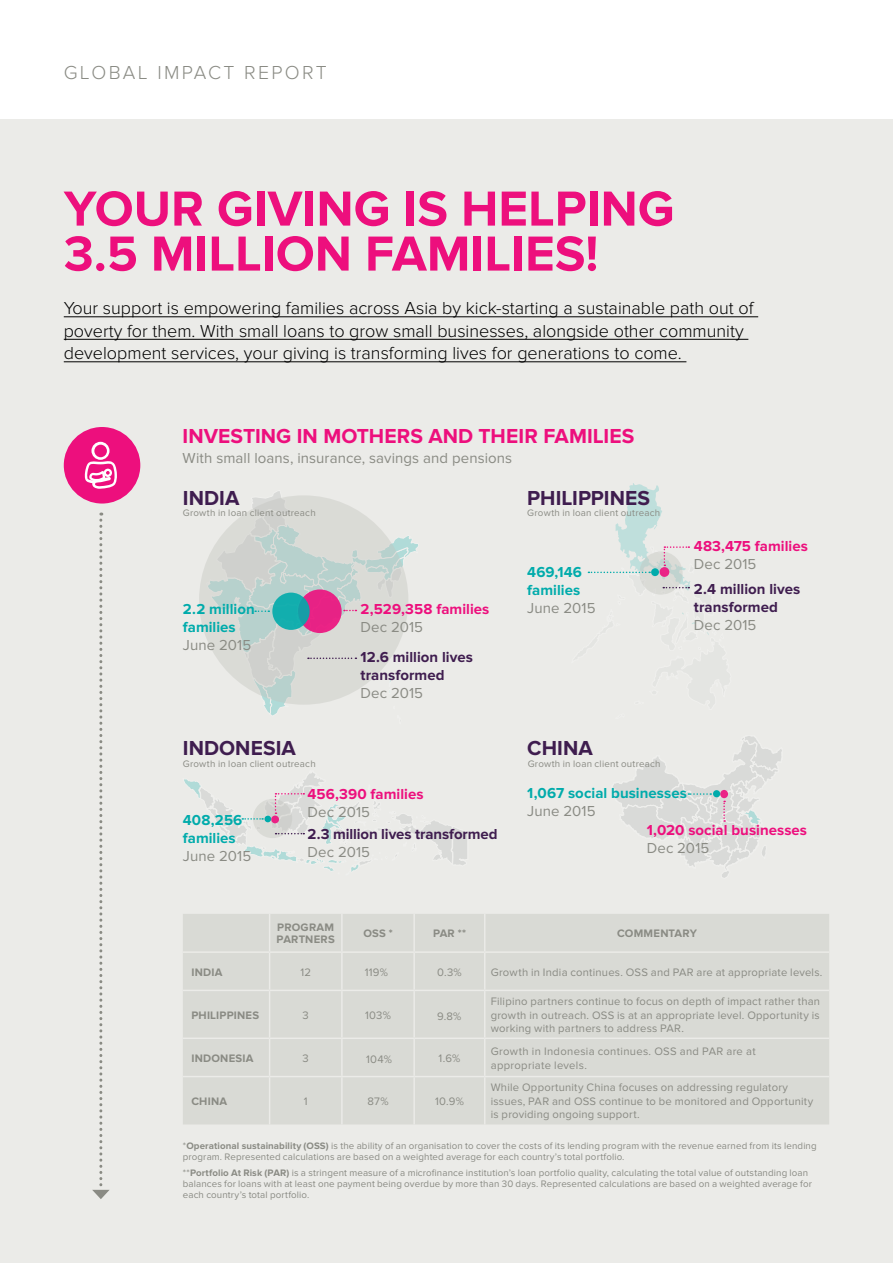
<style>
.page{position:relative;width:893px;height:1263px;background:#fff}
.page>*{position:absolute;margin:0;border:0;box-sizing:border-box;transform-origin:0 0}
.t1{font:700 51px/45px "Proxima Nova";color:#ed0f7d}
.t2{font:700 21px "Proxima Nova";letter-spacing:.005em;color:#ed0f7d}
.t3{font:700 21px "Proxima Nova";letter-spacing:.005em;color:#3f1d4f}
.t4{font:300 19.5px "Proxima Nova";letter-spacing:.12em;color:#8a8b84}
.t5{font:300 18px/22.5px "Proxima Nova";color:#000}
.t6{font:15px "Proxima Nova";letter-spacing:.01em;color:#8a8b84}
.t7{font:700 15px/18px "Proxima Nova";color:#3f1d4f}
.t8{font:700 15px/18px "Proxima Nova";letter-spacing:.005em;color:#00abab}
.t9{font:700 15px "Proxima Nova";letter-spacing:.005em;color:#ed0f7d}
.t10{font:11.25px/13.5px "Proxima Nova";letter-spacing:.02em;color:#8a8b84}
.t11{font:700 11.25px/12px "Proxima Nova";letter-spacing:.02em;color:#8a8b84}
.t12{font:9.75px/11.2px "Proxima Nova";letter-spacing:.015em;color:#8a8b84}
.s1{font-weight:700}
</style>
<div class="page">
<div style="left:0;top:119px;width:893px;height:1144px;background:#ebebe8"></div>
<div style="left:64px;top:427px;width:76px;height:76px;background:#ed0f7d;border-radius:50%"></div>
<svg style="left:84px;top:442px;width:33px;height:47px"></svg>
<svg style="left:206px;top:491px;width:212px;height:225px"></svg>
<svg style="left:587px;top:483px;width:122px;height:152px"></svg>
<svg style="left:184px;top:773px;width:283px;height:99px"></svg>
<svg style="left:92px;top:512px;width:18px;height:687px"></svg>
<svg style="left:613px;top:736px;width:169px;height:142px"></svg>
<hr style="left:64px;top:317px;width:694px;height:1px;background:#000">
<hr style="left:64px;top:339px;width:684px;height:1px;background:#000">
<hr style="left:64px;top:362px;width:622px;height:1px;background:#000">
<div style="left:183px;top:914px;width:646px;height:210px;background:#d9dad5"></div>
<hr style="left:269px;top:914px;width:1px;height:37px;background:#ebebe8">
<hr style="left:341px;top:914px;width:2px;height:37px;background:#ebebe8">
<hr style="left:413px;top:914px;width:2px;height:37px;background:#ebebe8">
<hr style="left:484px;top:914px;width:1px;height:37px;background:#ebebe8">
<hr style="left:183px;top:951px;width:87px;height:2px;background:#ebebe8">
<hr style="left:270px;top:951px;width:72px;height:2px;background:#ebebe8">
<hr style="left:269px;top:953px;width:1px;height:37px;background:#ebebe8">
<hr style="left:342px;top:951px;width:72px;height:2px;background:#ebebe8">
<hr style="left:341px;top:953px;width:2px;height:37px;background:#ebebe8">
<hr style="left:414px;top:951px;width:71px;height:2px;background:#ebebe8">
<hr style="left:413px;top:953px;width:2px;height:37px;background:#ebebe8">
<hr style="left:485px;top:951px;width:344px;height:2px;background:#ebebe8">
<hr style="left:484px;top:953px;width:1px;height:37px;background:#ebebe8">
<hr style="left:183px;top:990px;width:87px;height:1px;background:#ebebe8">
<hr style="left:270px;top:990px;width:72px;height:1px;background:#ebebe8">
<hr style="left:269px;top:991px;width:1px;height:46px;background:#ebebe8">
<hr style="left:342px;top:990px;width:72px;height:1px;background:#ebebe8">
<hr style="left:341px;top:991px;width:2px;height:46px;background:#ebebe8">
<hr style="left:414px;top:990px;width:71px;height:1px;background:#ebebe8">
<hr style="left:413px;top:991px;width:2px;height:46px;background:#ebebe8">
<hr style="left:485px;top:990px;width:344px;height:1px;background:#ebebe8">
<hr style="left:484px;top:991px;width:1px;height:46px;background:#ebebe8">
<hr style="left:183px;top:1037px;width:87px;height:2px;background:#ebebe8">
<hr style="left:270px;top:1037px;width:72px;height:2px;background:#ebebe8">
<hr style="left:269px;top:1039px;width:1px;height:37px;background:#ebebe8">
<hr style="left:342px;top:1037px;width:72px;height:2px;background:#ebebe8">
<hr style="left:341px;top:1039px;width:2px;height:37px;background:#ebebe8">
<hr style="left:414px;top:1037px;width:71px;height:2px;background:#ebebe8">
<hr style="left:413px;top:1039px;width:2px;height:37px;background:#ebebe8">
<hr style="left:485px;top:1037px;width:344px;height:2px;background:#ebebe8">
<hr style="left:484px;top:1039px;width:1px;height:37px;background:#ebebe8">
<hr style="left:183px;top:1076px;width:87px;height:1px;background:#ebebe8">
<hr style="left:270px;top:1076px;width:72px;height:1px;background:#ebebe8">
<hr style="left:269px;top:1077px;width:1px;height:47px;background:#ebebe8">
<hr style="left:342px;top:1076px;width:72px;height:1px;background:#ebebe8">
<hr style="left:341px;top:1077px;width:2px;height:47px;background:#ebebe8">
<hr style="left:414px;top:1076px;width:71px;height:1px;background:#ebebe8">
<hr style="left:413px;top:1077px;width:2px;height:47px;background:#ebebe8">
<hr style="left:485px;top:1076px;width:344px;height:1px;background:#ebebe8">
<hr style="left:484px;top:1077px;width:1px;height:47px;background:#ebebe8">
<h3 class="t4" style="left:64px;top:61px;width:265px">GLOBAL IMPACT REPORT</h3>
<h1 class="t1" style="left:64px;top:187px;width:612px">YOUR GIVING IS HELPING<br>3.5 MILLION FAMILIES!</h1>
<p class="t5" style="left:64px;top:297px;width:691px">Your support is empowering families across Asia by kick-starting a sustainable path out of poverty for them. With small loans to grow small businesses, alongside other community development services, your giving is transforming lives for generations to come.</p>
<h2 class="t2" style="left:183px;top:424px;width:453px">INVESTING IN MOTHERS AND THEIR FAMILIES</h2>
<h3 class="t6" style="left:183px;top:449px;width:331px">With small loans, insurance, savings and pensions</h3>
<h2 class="t3" style="left:183px;top:486px;width:58px">INDIA</h2>
<p class="t12" style="left:183px;top:507px;width:134px">Growth in loan client outreach</p>
<h3 class="t8" style="left:183px;top:600px;width:73px">2.2 million families</h3>
<h3 class="t6" style="left:183px;top:636px;width:70px">June 2015</h3>
<h2 class="t3" style="left:183px;top:736px;width:115px">INDONESIA</h2>
<p class="t12" style="left:183px;top:758px;width:134px">Growth in loan client outreach</p>
<h3 class="t9" style="left:361px;top:600px;width:130px">2,529,358 families</h3>
<h3 class="t6" style="left:361px;top:618px;width:64px">Dec 2015</h3>
<h3 class="t7" style="left:361px;top:648px;width:114px">12.6 million lives transformed</h3>
<h3 class="t6" style="left:361px;top:684px;width:64px">Dec 2015</h3>
<h3 class="t8" style="left:183px;top:811px;width:61px">408,256 families</h3>
<h3 class="t6" style="left:183px;top:847px;width:70px">June 2015</h3>
<h3 class="t9" style="left:308px;top:785px;width:118px">456,390 families</h3>
<h3 class="t6" style="left:308px;top:803px;width:64px">Dec 2015</h3>
<h3 class="t7" style="left:308px;top:825px;width:192px">2.3 million lives transformed</h3>
<h3 class="t6" style="left:308px;top:843px;width:64px">Dec 2015</h3>
<h2 class="t3" style="left:527px;top:486px;width:124px">PHILIPPINES</h2>
<p class="t12" style="left:527px;top:507px;width:134px">Growth in loan client outreach</p>
<h3 class="t8" style="left:527px;top:563px;width:56px">469,146 families</h3>
<h3 class="t6" style="left:527px;top:599px;width:70px">June 2015</h3>
<h3 class="t9" style="left:694px;top:538px;width:115px">483,475 families</h3>
<h3 class="t6" style="left:694px;top:556px;width:64px">Dec 2015</h3>
<h3 class="t7" style="left:694px;top:580px;width:108px">2.4 million lives transformed</h3>
<h3 class="t6" style="left:694px;top:616px;width:64px">Dec 2015</h3>
<h2 class="t3" style="left:527px;top:736px;width:67px">CHINA</h2>
<p class="t12" style="left:528px;top:759px;width:134px">Growth in loan client outreach</p>
<h3 class="t8" style="left:527px;top:784px;width:161px">1,067 social businesses</h3>
<h3 class="t6" style="left:527px;top:802px;width:70px">June 2015</h3>
<h3 class="t9" style="left:647px;top:821px;width:162px">1,020 social businesses</h3>
<h3 class="t6" style="left:647px;top:839px;width:64px">Dec 2015</h3>
<p class="t11" style="left:277px;top:922px;width:60px">PROGRAM<br>PARTNERS</p>
<p class="t11" style="left:363px;top:928px;width:31px">OSS *</p>
<p class="t11" style="left:433px;top:928px;width:34px">PAR **</p>
<p class="t11" style="left:617px;top:928px;width:81px">COMMENTARY</p>
<p class="t11" style="left:191px;top:966px;width:33px">INDIA</p>
<p class="t10" style="left:300px;top:965px;width:12px">12</p>
<p class="t10" style="left:365px;top:966px;width:25px">119%</p>
<p class="t10" style="left:437px;top:965px;width:26px">0.3%</p>
<p class="t10" style="left:491px;top:965px;width:333px">Growth in India continues. OSS and PAR are at appropriate levels.</p>
<p class="t11" style="left:191px;top:1009px;width:69px">PHILIPPINES</p>
<p class="t10" style="left:303px;top:1008px;width:8px">3</p>
<p class="t10" style="left:365px;top:1008px;width:27px">103%</p>
<p class="t10" style="left:437px;top:1009px;width:26px">9.8%</p>
<p class="t10" style="left:491px;top:995px;width:331px;text-align:justify">Filipino partners continue to focus on depth of impact rather than growth in outreach. OSS is at an appropriate level. Opportunity is working with partners to address PAR.</p>
<p class="t11" style="left:191px;top:1052px;width:64px">INDONESIA</p>
<p class="t10" style="left:303px;top:1051px;width:8px">3</p>
<p class="t10" style="left:366px;top:1052px;width:27px">104%</p>
<p class="t10" style="left:439px;top:1051px;width:23px">1.6%</p>
<p class="t10" style="left:491px;top:1045px;width:266px">Growth in Indonesia continues. OSS and PAR are at appropriate levels.</p>
<p class="t11" style="left:191px;top:1095px;width:37px">CHINA</p>
<p class="t10" style="left:304px;top:1095px;width:5px">1</p>
<p class="t10" style="left:367px;top:1095px;width:23px">87%</p>
<p class="t10" style="left:435px;top:1095px;width:30px">10.9%</p>
<p class="t10" style="left:491px;top:1081px;width:324px">While Opportunity China focuses on addressing regulatory issues, PAR and OSS continue to be monitored and Opportunity is providing ongoing support.</p>
<p class="t12" style="left:183px;top:1140px;width:635px">*<span class="s1">Operational sustainability (OSS)</span> is the ability of an organisation to cover the costs of its lending program with the revenue earned from its lending program. Represented calculations are based on a weighted average for each country’s total portfolio.</p>
<p class="t12" style="left:183px;top:1167px;width:631px">**<span class="s1">Portfolio At Risk (PAR)</span> is a stringent measure of a microfinance institution’s loan portfolio quality, calculating the total value of outstanding loan balances for loans with at least one payment being overdue by more than 30 days. Represented calculations are based on a weighted average for each country’s total portfolio.</p>
</div>
